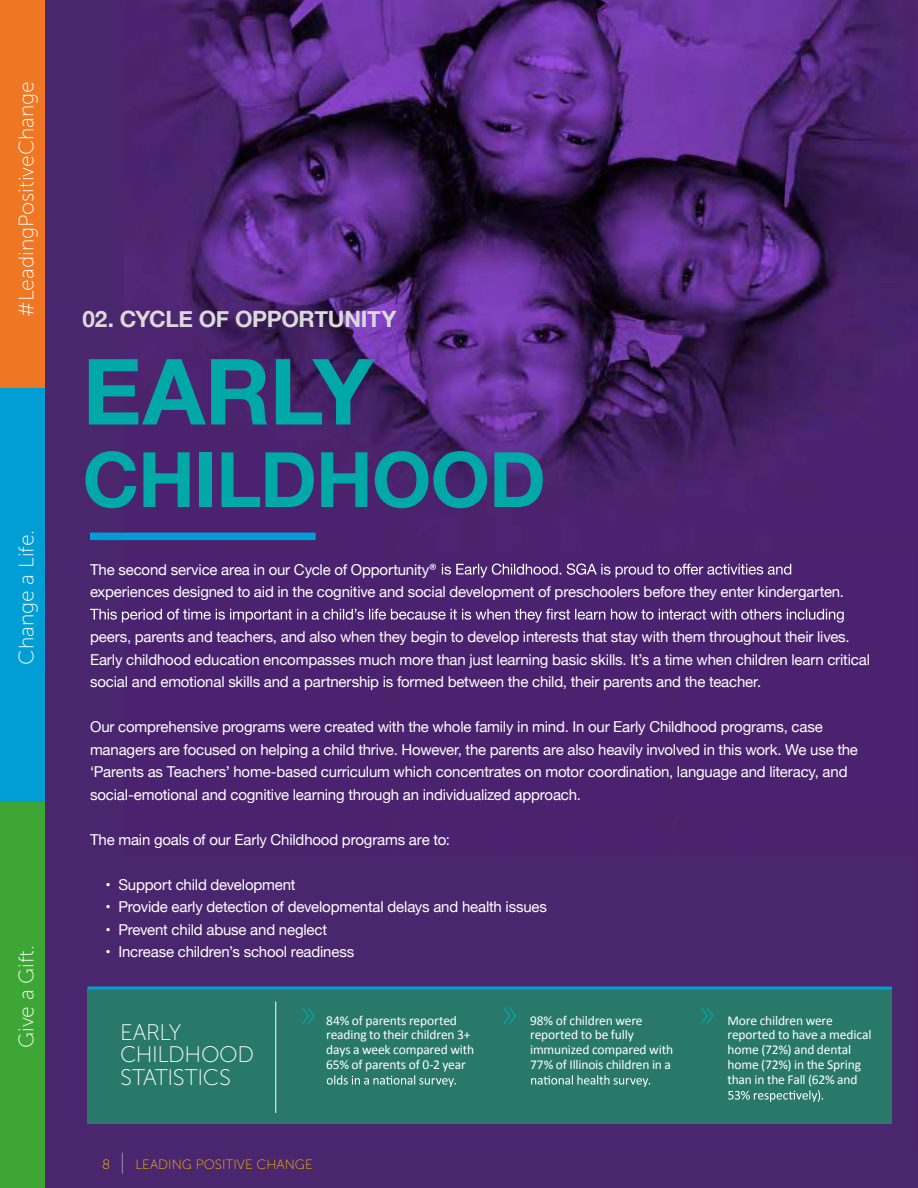
<style>
.page{position:relative;width:918px;height:1188px;background:#4a266e}
.page>*{position:absolute;margin:0;border:0;box-sizing:border-box;transform-origin:0 0}
.t1{font:700 91.5px "Helvetica Neue";letter-spacing:-.01em;color:#00a9a8}
.t2{font:700 76.5px "Helvetica Neue";letter-spacing:-.01em;color:#00a9a8}
.t3{font:200 60px "Helvetica Neue";color:#00a9a8}
.t4{font:22.5px/22.5px "Museo Sans 100";letter-spacing:-.02em;color:#fff}
.t5{font:700 22.5px "Helvetica Neue";letter-spacing:-.015em;color:#dadada}
.t6{font:21px "Museo Sans 100";color:#fff}
.t7{font:15px/22.5px "Helvetica Neue";letter-spacing:-.01em;color:#fff}
.t8{font:13.5px/15px "Calibri";letter-spacing:-.015em;color:#fff}
.t9{font:13.5px "Museo Sans 100";color:#fbb800}
.s1{font-family:"Calibri";font-size:16.5px}
.s2{font-family:"Helvetica Neue";font-weight:200;font-size:21px;color:#fff}
</style>
<div class="page">
<div style="left:0;top:801px;width:45px;height:387px;background:#3ea635"></div>
<div style="left:0;top:387px;width:45px;height:414px;background:#009ed4"></div>
<div style="left:0;top:0;width:45px;height:387px;background:#ef7622"></div>
<img style="left:125px;top:0;width:793px;height:609px">
<div style="left:90px;top:533px;width:226px;height:7px;background:#009ed4"></div>
<svg style="left:442px;top:564px;width:349px;height:14px"></svg>
<svg style="left:90px;top:609px;width:754px;height:14px"></svg>
<div style="left:88px;top:988px;width:804px;height:136px;background:#29796a"></div>
<hr style="left:88px;top:987px;width:804px;height:3px;background:#009ed4">
<svg style="left:327px;top:1075px;width:129px;height:12px"></svg>
<svg style="left:531px;top:1075px;width:119px;height:12px"></svg>
<hr style="left:276px;top:1002px;width:1px;height:111px;background:#fff">
<svg style="left:728px;top:1090px;width:95px;height:12px"></svg>
<h3 class="t6" style="left:15px;top:317px;width:237px;rotate:-90deg">#LeadingPositiveChange</h3>
<h3 class="t6" style="left:15px;top:665px;width:137px;rotate:-90deg">Change a Life.</h3>
<h3 class="t6" style="left:15px;top:1048px;width:104px;rotate:-90deg">Give a Gift.</h3>
<h3 class="t5" style="left:82px;top:301px;width:315px">02. CYCLE OF OPPORTUNITY</h3>
<h1 class="t1" style="left:82px;top:320px;width:293px">EARLY</h1>
<h2 class="t2" style="left:82px;top:420px;width:465px">CHILDHOOD</h2>
<p class="t7" style="left:90px;top:559px;width:756px">The second service area in our Cycle of Opportunity<span class="s1">®<br></span>experiences designed to aid in the cognitive and social development of preschoolers before they enter kindergarten.</p>
<p class="t7" style="left:90px;top:626px;width:782px">peers, parents and teachers, and also when they begin to develop interests that stay with them throughout their lives.<br>Early childhood education encompasses much more than just learning basic skills. It’s a time when children learn critical social and emotional skills and a partnership is formed between the child, their parents and the teacher.</p>
<p class="t7" style="left:90px;top:716px;width:770px">Our comprehensive programs were created with the whole family in mind. In our Early Childhood programs, case managers are focused on helping a child thrive. However, the parents are also heavily involved in this work. We use the ‘Parents as Teachers’ home-based curriculum which concentrates on motor coordination, language and literacy, and social-emotional and cognitive learning through an individualized approach.</p>
<p class="t7" style="left:90px;top:829px;width:361px">The main goals of our Early Childhood programs are to:</p>
<p class="t7" style="left:106px;top:874px;width:191px">• Support child development</p>
<p class="t7" style="left:106px;top:896px;width:443px">• Provide early detection of developmental delays and health issues</p>
<p class="t7" style="left:106px;top:919px;width:223px">• Prevent child abuse and neglect</p>
<p class="t7" style="left:106px;top:941px;width:250px">• Increase children’s school readiness</p>
<h3 class="t3" style="left:318px;top:1068px;width:23px;rotate:-180deg">«</h3>
<h3 class="t3" style="left:520px;top:1068px;width:23px;rotate:-180deg">«</h3>
<p class="t8" style="left:727px;top:1012px;width:145px">More children were reported to have a medical home (72%) and dental home (72%) in the Spring than in the Fall (62% and</p>
<h3 class="t3" style="left:717px;top:1068px;width:23px;rotate:-180deg">«</h3>
<h3 class="t4" style="left:120px;top:1021px;width:136px">EARLY<br>CHILDHOOD<br>STATISTICS</h3>
<p class="t8" style="left:326px;top:1012px;width:150px">84% of parents reported reading to their children 3+ days a week compared with<br>65% of parents of 0-2 year</p>
<p class="t8" style="left:530px;top:1012px;width:144px">98% of children were reported to be fully immunized compared with<br>77% of Illinois children in a</p>
<p class="t9" style="left:102px;top:1157px;width:212px">8 <span class="s2">|</span> LEADING POSITIVE CHANGE</p>
</div>
